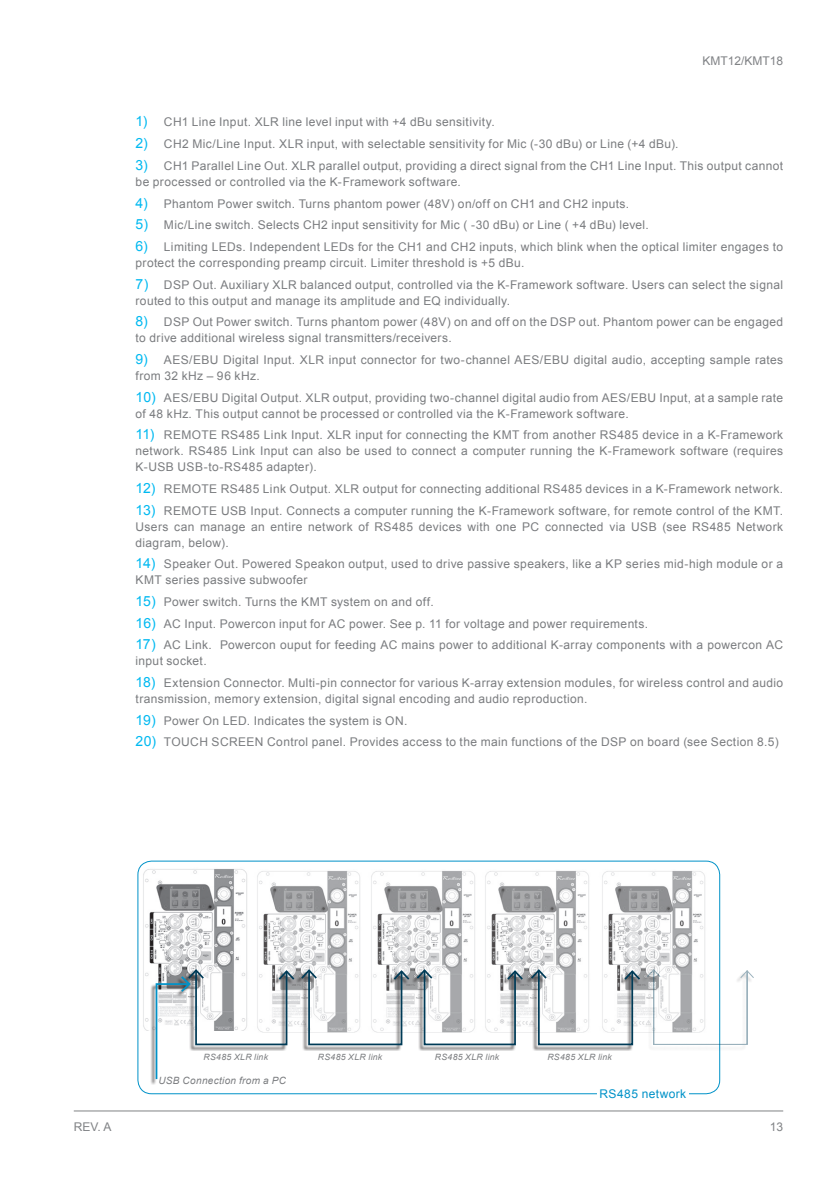
<style>
.page{position:relative;width:840px;height:1191px;background:#fff}
.page>*{position:absolute;margin:0;border:0;box-sizing:border-box;transform-origin:0 0}
.t1{font:12px/16px "Arial";letter-spacing:.03em;color:#7a7c7f}
.t2{font:12px "Arial";color:#808285}
.t3{font:12px "Arial";letter-spacing:.035em;color:#0092c8}
.t4{font:italic 10px "Arial";letter-spacing:.03em;color:#7a7c7f}
.t5{font:italic 8.6px "Arial";letter-spacing:.04em;color:#7a7c7f}
.s1{font-size:14px;color:#00b9f1}
</style>
<div class="page">
<img style="left:139px;top:867px;width:108px;height:163px">
<img style="left:171px;top:886px;width:29px;height:22px">
<img style="left:257px;top:871px;width:103px;height:96px">
<img style="left:284px;top:888px;width:29px;height:22px">
<img style="left:371px;top:871px;width:104px;height:96px">
<img style="left:398px;top:888px;width:29px;height:22px">
<img style="left:485px;top:871px;width:104px;height:96px">
<img style="left:512px;top:888px;width:29px;height:22px">
<img style="left:602px;top:871px;width:103px;height:96px">
<img style="left:628px;top:888px;width:29px;height:22px">
<div style="left:150px;top:976px;width:40px;height:108px;background:#231f20;opacity:.75"></div>
<hr style="left:74px;top:1110px;width:708px;height:1px;background:#808285">
<svg style="left:155px;top:967px;width:599px;height:113px"></svg>
<p class="t2" style="left:702px;top:54px;width:82px">KMT12/KMT18</p>
<p class="t1" style="left:135px;top:114px;width:360px"><span class="s1">1)</span> CH1 Line Input. XLR line level input with +4 dBu sensitivity.</p>
<p class="t1" style="left:135px;top:136px;width:544px"><span class="s1">2)</span> CH2 Mic/Line Input. XLR input, with selectable sensitivity for Mic (-30 dBu) or Line (+4 dBu).</p>
<p class="t1" style="left:135px;top:158px;width:648px"><span class="s1">3)</span> CH1 Parallel Line Out. XLR parallel output, providing a direct signal from the CH1 Line Input. This output cannot be processed or controlled via the K-Framework software.</p>
<p class="t1" style="left:135px;top:195px;width:495px"><span class="s1">4)</span> Phantom Power switch. Turns phantom power (48V) on/off on CH1 and CH2 inputs.</p>
<p class="t1" style="left:135px;top:217px;width:514px"><span class="s1">5)</span> Mic/Line switch. Selects CH2 input sensitivity for Mic ( -30 dBu) or Line ( +4 dBu) level.</p>
<p class="t1" style="left:135px;top:239px;width:648px"><span class="s1">6)</span> Limiting LEDs. Independent LEDs for the CH1 and CH2 inputs, which blink when the optical limiter engages to protect the corresponding preamp circuit. Limiter threshold is +5 dBu.</p>
<p class="t1" style="left:135px;top:276px;width:648px"><span class="s1">7)</span> DSP Out. Auxiliary XLR balanced output, controlled via the K-Framework software. Users can select the signal routed to this output and manage its amplitude and EQ individually.</p>
<p class="t1" style="left:135px;top:314px;width:648px"><span class="s1">8)</span> DSP Out Power switch. Turns phantom power (48V) on and off on the DSP out. Phantom power can be engaged to drive additional wireless signal transmitters/receivers.</p>
<p class="t1" style="left:135px;top:352px;width:648px"><span class="s1">9)</span> AES/EBU Digital Input. XLR input connector for two-channel AES/EBU digital audio, accepting sample rates from 32 kHz – 96 kHz.</p>
<p class="t1" style="left:135px;top:389px;width:648px"><span class="s1">10)</span> AES/EBU Digital Output. XLR output, providing two-channel digital audio from AES/EBU Input, at a sample rate of 48 kHz. This output cannot be processed or controlled via the K-Framework software.</p>
<p class="t1" style="left:135px;top:427px;width:648px;text-align:justify"><span class="s1">11)</span> REMOTE RS485 Link Input. XLR input for connecting the KMT from another RS485 device in a K-Framework network. RS485 Link Input can also be used to connect a computer running the K-Framework software (requires K-USB USB-to-RS485 adapter).</p>
<p class="t1" style="left:135px;top:481px;width:648px"><span class="s1">12)</span> REMOTE RS485 Link Output. XLR output for connecting additional RS485 devices in a K-Framework network.</p>
<p class="t1" style="left:135px;top:502px;width:648px;text-align:justify"><span class="s1">13)</span> REMOTE USB Input. Connects a computer running the K-Framework software, for remote control of the KMT.<br>Users can manage an entire network of RS485 devices with one PC connected via USB (see RS485 Network diagram, below).</p>
<p class="t1" style="left:135px;top:556px;width:648px"><span class="s1">14)</span> Speaker Out. Powered Speakon output, used to drive passive speakers, like a KP series mid-high module or a<br>KMT series passive subwoofer</p>
<p class="t1" style="left:135px;top:594px;width:299px"><span class="s1">15)</span> Power switch. Turns the KMT system on and off.</p>
<p class="t1" style="left:135px;top:615px;width:513px"><span class="s1">16)</span> AC Input. Powercon input for AC power. See p. 11 for voltage and power requirements.</p>
<p class="t1" style="left:135px;top:637px;width:648px"><span class="s1">17)</span> AC Link. Powercon ouput for feeding AC mains power to additional K-array components with a powercon AC input socket.</p>
<p class="t1" style="left:135px;top:675px;width:648px"><span class="s1">18)</span> Extension Connector. Multi-pin connector for various K-array extension modules, for wireless control and audio transmission, memory extension, digital signal encoding and audio reproduction.</p>
<p class="t1" style="left:135px;top:712px;width:273px"><span class="s1">19)</span> Power On LED. Indicates the system is ON.</p>
<p class="t1" style="left:135px;top:734px;width:644px"><span class="s1">20)</span> TOUCH SCREEN Control panel. Provides access to the main functions of the DSP on board (see Section 8.5)</p>
<p class="t2" style="left:74px;top:1120px;width:39px">REV. A</p>
<p class="t5" style="left:203px;top:1052px;width:66px">RS485 XLR link</p>
<p class="t4" style="left:158px;top:1074px;width:129px">USB Connection from a PC</p>
<p class="t5" style="left:318px;top:1052px;width:66px">RS485 XLR link</p>
<p class="t5" style="left:434px;top:1052px;width:66px">RS485 XLR link</p>
<p class="t5" style="left:547px;top:1052px;width:66px">RS485 XLR link</p>
<p class="t3" style="left:599px;top:1086px;width:88px">RS485 network</p>
<p class="t2" style="left:769px;top:1120px;width:15px">13</p>
</div>
